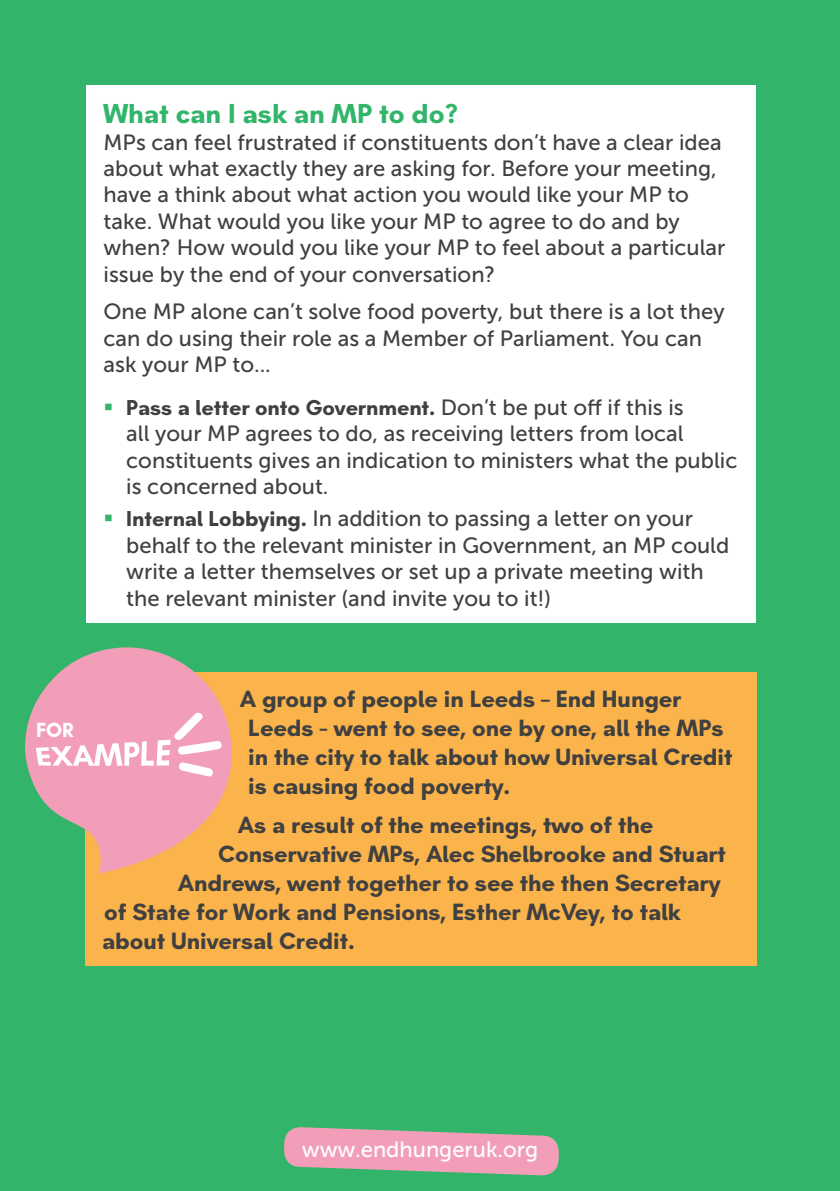
<style>
.page{position:relative;width:840px;height:1191px;background:#fff}
.page>*{position:absolute;margin:0;border:0;box-sizing:border-box;transform-origin:0 0}
.Subhead{font:700 28px "Industri";color:#32b56b}
.Body_text{font:700 24px/28.8px "Industri";color:#404041}
.Body_text-2{font:22px/26.4px "Museo Sans 500";color:#404041}
.t1{font:22px "Museo Sans 500";color:#fff}
.t2{font:700 20.8px "Industri";color:#fff}
.s1{font-family:"Industri";font-weight:700}
</style>
<div class="page">
<div style="left:0;top:0;width:839px;height:1191px;background:#32b56b"></div>
<svg style="left:284px;top:1127px;width:275px;height:48px"></svg>
<div style="left:86px;top:85px;width:669px;height:537px;background:#fff"></div>
<div style="left:85px;top:672px;width:670px;height:293px;background:#fbb44c"></div>
<svg style="left:25px;top:647px;width:207px;height:226px;fill:#f29eb8"></svg>
<svg style="left:36px;top:712px;width:186px;height:65px;background:#f4b1c5"></svg>
<p class="Subhead" style="left:103px;top:96px;width:356px">What can I ask an MP to do?</p>
<p class="Body_text-2" style="left:103px;top:129px;width:623px">MPs can feel frustrated if constituents don’t have a clear idea about what exactly they are asking for. Before your meeting, have a think about what action you would like your MP to take. What would you like your MP to agree to do and by when? How would you like your MP to feel about a particular issue by the end of your conversation?</p>
<p class="Body_text-2" style="left:103px;top:298px;width:622px">One MP alone can’t solve food poverty, but there is a lot they can do using their role as a Member of Parliament. You can ask your MP to...</p>
<p class="Body_text-2" style="left:126px;top:394px;width:612px"><span class="s1">Pass a letter onto Government.</span> Don’t be put off if this is<br>all your MP agrees to do, as receiving letters from local constituents gives an indication to ministers what the public is concerned about.</p>
<p class="Body_text-2" style="left:126px;top:505px;width:604px"><span class="s1">Internal Lobbying.</span> In addition to passing a letter on your behalf to the relevant minister in Government, an MP could write a letter themselves or set up a private meeting with the relevant minister (and invite you to it!)</p>
<p class="t2" style="left:36px;top:717px;width:39px">FOR</p>
<p class="Body_text" style="left:248px;top:684px;width:485px;text-indent:-8px">A group of people in Leeds – End Hunger Leeds - went to see, one by one, all the MPs in the city to talk about how Universal Credit is causing food poverty.</p>
<p class="Body_text" style="left:238px;top:810px;width:416px">As a result of the meetings, two of the</p>
<p class="Body_text" style="left:218px;top:839px;width:509px">Conservative MPs, Alec Shelbrooke and Stuart</p>
<p class="Body_text" style="left:178px;top:868px;width:543px">Andrews, went together to see the then Secretary</p>
<p class="Body_text" style="left:104px;top:897px;width:577px">of State for Work and Pensions, Esther McVey, to talk</p>
<p class="Body_text" style="left:102px;top:926px;width:254px">about Universal Credit.</p>
<p class="t1" style="left:301px;top:1137px;width:238px">www.endhungeruk.org</p>
</div>
